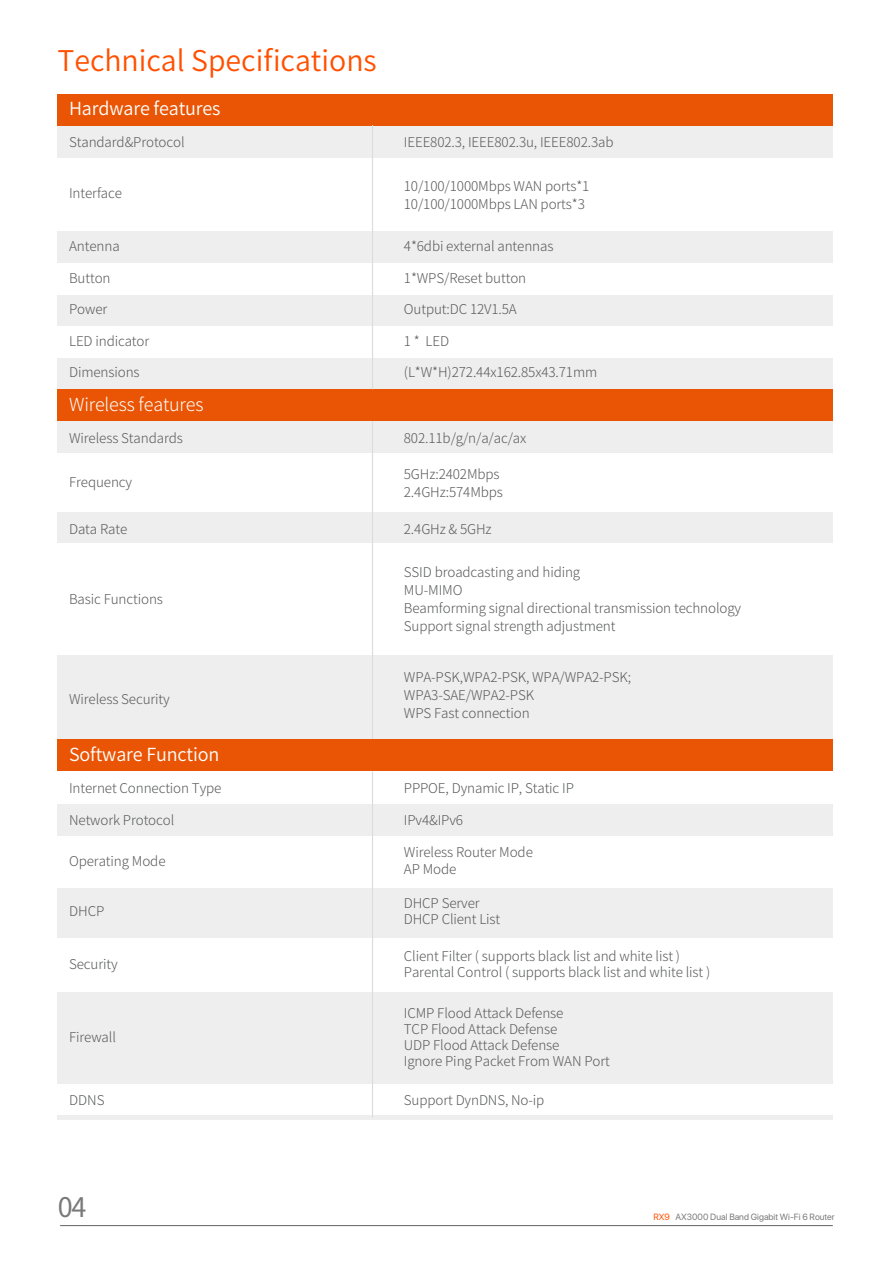
<style>
.page{position:relative;width:893px;height:1263px;background:#fff}
.page>*{position:absolute;margin:0;border:0;box-sizing:border-box;transform-origin:0 0}
.t1{font:28.5px "Source Han Sans CN";color:#ff5000}
.t2{font:27px "Source Han Sans CN";color:#7a7979}
.t3{font:18px "Source Han Sans CN";letter-spacing:-.01em;color:#fff}
.t4{font:300 18px "Source Han Sans CN";letter-spacing:-.01em;color:#fff}
.t5{font:300 13.5px/18px "Source Han Sans CN";letter-spacing:-.01em;color:#585959}
.t6{font:9px "SF Pro Display";color:#797979}
.s1{color:#ff5000}
</style>
<div class="page">
<hr style="left:60px;top:1225px;width:773px;height:1px;background:#636363">
<div style="left:57px;top:94px;width:775px;height:32px;background:#e95504"></div>
<div style="left:57px;top:126px;width:775px;height:32px;background:#eeeeef"></div>
<div style="left:57px;top:295px;width:775px;height:32px;background:#eeeeef"></div>
<div style="left:57px;top:231px;width:775px;height:32px;background:#eeeeef"></div>
<div style="left:57px;top:326px;width:775px;height:32px;background:#fff"></div>
<div style="left:57px;top:358px;width:775px;height:32px;background:#eeeeef"></div>
<div style="left:57px;top:421px;width:775px;height:32px;background:#eeeeef"></div>
<div style="left:57px;top:512px;width:775px;height:32px;background:#eeeeef"></div>
<div style="left:57px;top:803px;width:775px;height:32px;background:#eeeeef"></div>
<div style="left:57px;top:888px;width:775px;height:50px;background:#eeeeef"></div>
<div style="left:57px;top:992px;width:775px;height:91px;background:#eeeeef"></div>
<div style="left:57px;top:543px;width:775px;height:112px;background:#fff"></div>
<div style="left:57px;top:655px;width:775px;height:84px;background:#eeeeef"></div>
<div style="left:57px;top:1115px;width:775px;height:5px;background:#eeeeef"></div>
<div style="left:57px;top:389px;width:775px;height:32px;background:#e95504"></div>
<div style="left:57px;top:739px;width:775px;height:32px;background:#e95504"></div>
<hr style="left:372px;top:125px;width:1px;height:264px;background:#dbdcdc">
<hr style="left:372px;top:421px;width:1px;height:318px;background:#dbdcdc">
<hr style="left:372px;top:771px;width:1px;height:347px;background:#dbdcdc">
<h1 class="t1" style="left:57px;top:44px;width:321px">Technical Specifications</h1>
<h3 class="t3" style="left:69px;top:99px;width:153px">Hardware features</h3>
<p class="t5" style="left:69px;top:134px;width:117px">Standard&amp;Protocol</p>
<p class="t5" style="left:404px;top:134px;width:211px">IEEE802.3, IEEE802.3u, IEEE802.3ab</p>
<p class="t5" style="left:69px;top:184px;width:54px">Interface</p>
<p class="t5" style="left:69px;top:238px;width:52px">Antenna</p>
<p class="t5" style="left:69px;top:269px;width:43px">Button</p>
<p class="t5" style="left:69px;top:301px;width:40px">Power</p>
<p class="t5" style="left:69px;top:332px;width:82px">LED indicator</p>
<p class="t5" style="left:69px;top:364px;width:72px">Dimensions</p>
<h3 class="t4" style="left:69px;top:394px;width:136px">Wireless features</h3>
<p class="t5" style="left:404px;top:177px;width:187px">10/100/1000Mbps WAN ports*1<br>10/100/1000Mbps LAN ports*3</p>
<p class="t5" style="left:404px;top:238px;width:151px">4*6dbi external antennas</p>
<p class="t5" style="left:404px;top:269px;width:124px">1*WPS/Reset button</p>
<p class="t5" style="left:404px;top:301px;width:114px">Output:DC 12V1.5A</p>
<p class="t5" style="left:404px;top:332px;width:47px">1 * LED</p>
<p class="t5" style="left:404px;top:364px;width:195px">(L*W*H)272.44x162.85x43.71mm</p>
<p class="t5" style="left:69px;top:429px;width:115px">Wireless Standards</p>
<p class="t5" style="left:404px;top:429px;width:124px">802.11b/g/n/a/ac/ax</p>
<p class="t5" style="left:69px;top:474px;width:65px">Frequency</p>
<p class="t5" style="left:404px;top:465px;width:101px">5GHz:2402Mbps<br>2.4GHz:574Mbps</p>
<p class="t5" style="left:69px;top:520px;width:60px">Data Rate</p>
<p class="t5" style="left:404px;top:520px;width:89px">2.4GHz &amp; 5GHz</p>
<p class="t5" style="left:69px;top:590px;width:95px">Basic Functions</p>
<p class="t5" style="left:69px;top:690px;width:102px">Wireless Security</p>
<h3 class="t3" style="left:69px;top:744px;width:152px">Software Function</h3>
<p class="t5" style="left:69px;top:780px;width:154px">Internet Connection Type</p>
<p class="t5" style="left:69px;top:811px;width:107px">Network Protocol</p>
<p class="t5" style="left:404px;top:563px;width:339px">SSID broadcasting and hiding<br>MU-MIMO<br>Beamforming signal directional transmission technology Support signal strength adjustment</p>
<p class="t5" style="left:404px;top:668px;width:229px">WPA-PSK,WPA2-PSK, WPA/WPA2-PSK;<br>WPA3-SAE/WPA2-PSK<br>WPS Fast connection</p>
<p class="t5" style="left:404px;top:780px;width:172px">PPPOE, Dynamic IP, Static IP</p>
<p class="t5" style="left:404px;top:811px;width:61px">IPv4&amp;IPv6</p>
<p class="t5" style="left:69px;top:852px;width:98px">Operating Mode</p>
<p class="t5" style="left:404px;top:845px;width:131px;line-height:16.2px">Wireless Router Mode<br>AP Mode</p>
<p class="t5" style="left:69px;top:903px;width:37px">DHCP</p>
<p class="t5" style="left:404px;top:895px;width:98px;line-height:16.2px">DHCP Server<br>DHCP Client List</p>
<p class="t5" style="left:69px;top:955px;width:50px">Security</p>
<p class="t5" style="left:404px;top:948px;width:308px;line-height:16.2px">Client Filter ( supports black list and white list )<br>Parental Control ( supports black list and white list )</p>
<p class="t5" style="left:69px;top:1029px;width:48px">Firewall</p>
<p class="t5" style="left:404px;top:1005px;width:208px;line-height:16.2px">ICMP Flood Attack Defense<br>TCP Flood Attack Defense<br>UDP Flood Attack Defense<br>Ignore Ping Packet From WAN Port</p>
<p class="t5" style="left:69px;top:1091px;width:37px">DDNS</p>
<p class="t5" style="left:404px;top:1091px;width:142px">Support DynDNS, No-ip</p>
<h2 class="t2" style="left:58px;top:1192px;width:30px">04</h2>
<p class="t6" style="left:653px;top:1210px;width:183px"><span class="s1">RX9</span> AX3000 Dual Band Gigabit Wi-Fi 6 Router</p>
</div>
